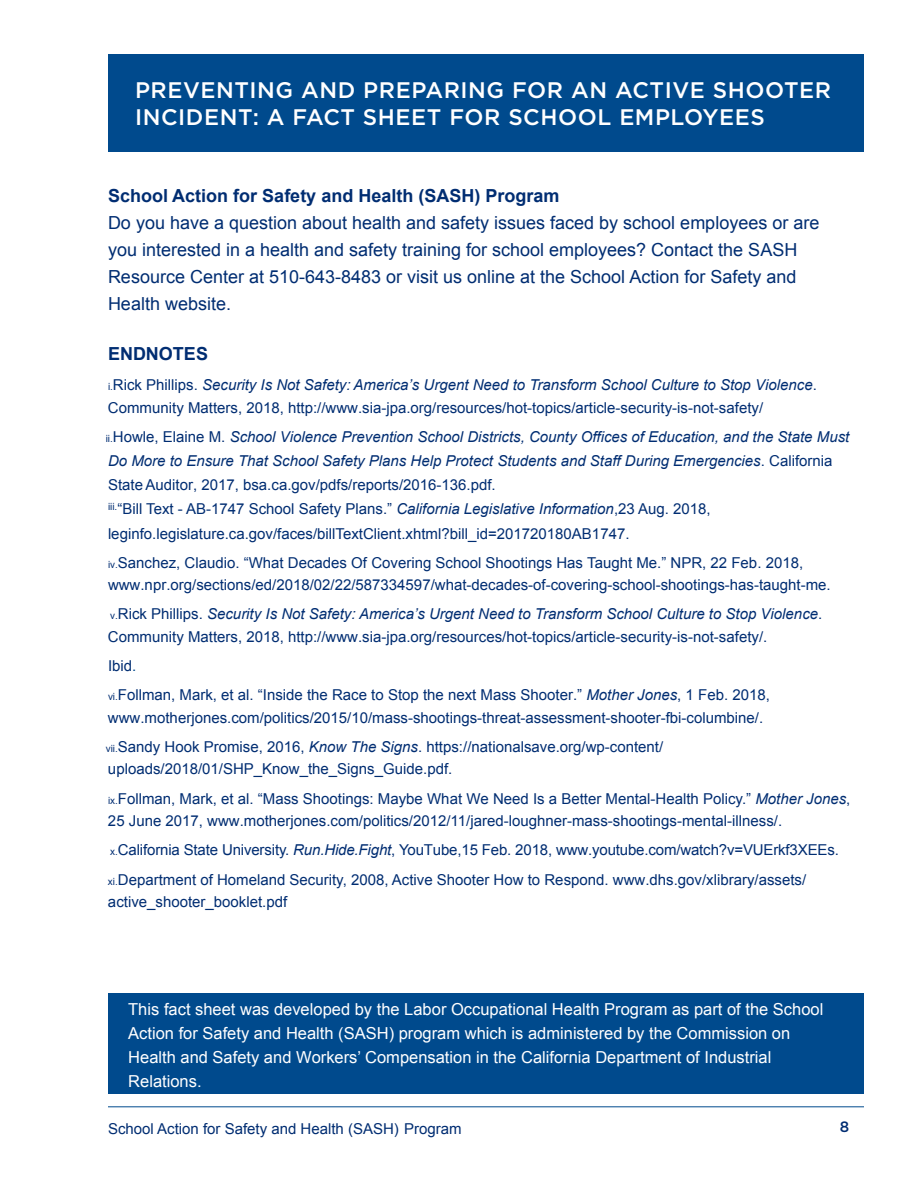
<style>
.page{position:relative;width:918px;height:1188px;background:#fff}
.page>*{position:absolute;margin:0;border:0;box-sizing:border-box;transform-origin:0 0}
.t1{font:500 22.5px/27px "Gotham";letter-spacing:.025em;color:#fff}
.t2{font:18px/27px "Arial";color:#002d72}
.t3{font:700 18px "Arial";color:#002d72}
.t4{font:16.5px/24px "Arial";color:#fff}
.t5{font:15px/24.2px "Arial";color:#002d72}
.t6{font:15px "Arial";color:#002d72}
.BibEntry{font:500 15px "Gotham";color:#002d72}
.s1{font-weight:700}
.s2{font-size:9.9px}
.s3{font-style:italic}
.s4{color:#004a8d}
</style>
<div class="page">
<hr style="left:108px;top:1107px;width:756px;height:1px;background:#004a8d">
<div style="left:108px;top:54px;width:756px;height:97px;background:#004a8d"></div>
<div style="left:108px;top:993px;width:756px;height:101px;background:#004a8d"></div>
<h1 class="t1" style="left:135px;top:76px;width:698px">PREVENTING AND PREPARING FOR AN ACTIVE SHOOTER<br>INCIDENT: A FACT SHEET FOR SCHOOL EMPLOYEES</h1>
<p class="t2" style="left:108px;top:182px;width:713px"><span class="s1">School Action for Safety and Health (SASH) Program<br></span>Do you have a question about health and safety issues faced by school employees or are you interested in a health and safety training for school employees? Contact the SASH Resource Center at 510-643-8483 or visit us online at the School Action for Safety and Health website.</p>
<p class="t3" style="left:108px;top:341px;width:102px">ENDNOTES</p>
<p class="t5" style="left:108px;top:374px;width:710px;line-height:22.5px"><span class="s2">i.</span>Rick Phillips. <span class="s3">Security Is Not Safety: America’s Urgent Need to Transform School Culture to Stop Violence</span>.<br>Community Matters, 2018, http://www.sia-jpa.org/resources/hot-topics/article-security-is-not-safety/</p>
<p class="t5" style="left:106px;top:425px;width:745px"><span class="s2">ii.</span>Howle, Elaine M. <span class="s3">School Violence Prevention School Districts, County Offices of Education, and the State Must Do More to Ensure That School Safety Plans Help Protect Students and Staff During Emergencies</span>. California State Auditor, 2017, bsa.ca.gov/pdfs/reports/2016-136.pdf.<br><sup>iii.</sup>“Bill Text - AB-1747 School Safety Plans.” <span class="s3">California Legislative Information</span>,23 Aug. 2018, leginfo.legislature.ca.gov/faces/billTextClient.xhtml?bill_id=201720180AB1747.</p>
<p class="t5" style="left:108px;top:551px;width:724px;line-height:22.5px"><span class="s2">iv.</span>Sanchez, Claudio. “What Decades Of Covering School Shootings Has Taught Me.” NPR, 22 Feb. 2018, www.npr.org/sections/ed/2018/02/22/587334597/what-decades-of-covering-school-shootings-has-taught-me.</p>
<p class="t5" style="left:108px;top:603px;width:716px;line-height:22.5px"><span class="s2">v.</span>Rick Phillips. <span class="s3">Security Is Not Safety: America’s Urgent Need to Transform School Culture to Stop Violence</span>.<br>Community Matters, 2018, http://www.sia-jpa.org/resources/hot-topics/article-security-is-not-safety/.</p>
<p class="t5" style="left:108px;top:652px;width:663px;line-height:29.1px">Ibid<span class="s4">.<br></span><span class="s2">vi.</span>Follman, Mark, et al. “Inside the Race to Stop the next Mass Shooter.” <span class="s3">Mother Jones</span>, 1 Feb. 2018,</p>
<p class="t5" style="left:106px;top:703px;width:659px;line-height:29.1px">www.motherjones.com/politics/2015/10/mass-shootings-threat-assessment-shooter-fbi-columbine/. <span class="s2">vii.</span>Sandy Hook Promise, 2016, <span class="s3">Know The Signs</span>. https://nationalsave.org/wp-content/</p>
<p class="t5" style="left:108px;top:755px;width:744px;line-height:29.2px">uploads/2018/01/SHP_Know_the_Signs_Guide.pdf.<br><span class="s2">ix.</span>Follman, Mark, et al. “Mass Shootings: Maybe What We Need Is a Better Mental-Health Policy.” <span class="s3">Mother Jones</span>,</p>
<p class="t5" style="left:108px;top:806px;width:732px;line-height:29.2px">25 June 2017, www.motherjones.com/politics/2012/11/jared-loughner-mass-shootings-mental-illness/. <span class="s2">x.</span>California State University. <span class="s3">Run.Hide.Fight</span>, YouTube,15 Feb. 2018, www.youtube.com/watch?v=VUErkf3XEEs. <span class="s2">xi.</span>Department of Homeland Security, 2008, Active Shooter How to Respond. www.dhs.gov/xlibrary/assets/</p>
<p class="t5" style="left:108px;top:890px;width:181px">active_shooter_booklet.pdf</p>
<p class="t4" style="left:128px;top:997px;width:697px">This fact sheet was developed by the Labor Occupational Health Program as part of the School Action for Safety and Health (SASH) program which is administered by the Commission on Health and Safety and Workers’ Compensation in the California Department of Industrial Relations.</p>
<p class="t6" style="left:108px;top:1119px;width:355px">School Action for Safety and Health (SASH) Program</p>
<p class="BibEntry" style="left:840px;top:1117px;width:11px">8</p>
</div>
